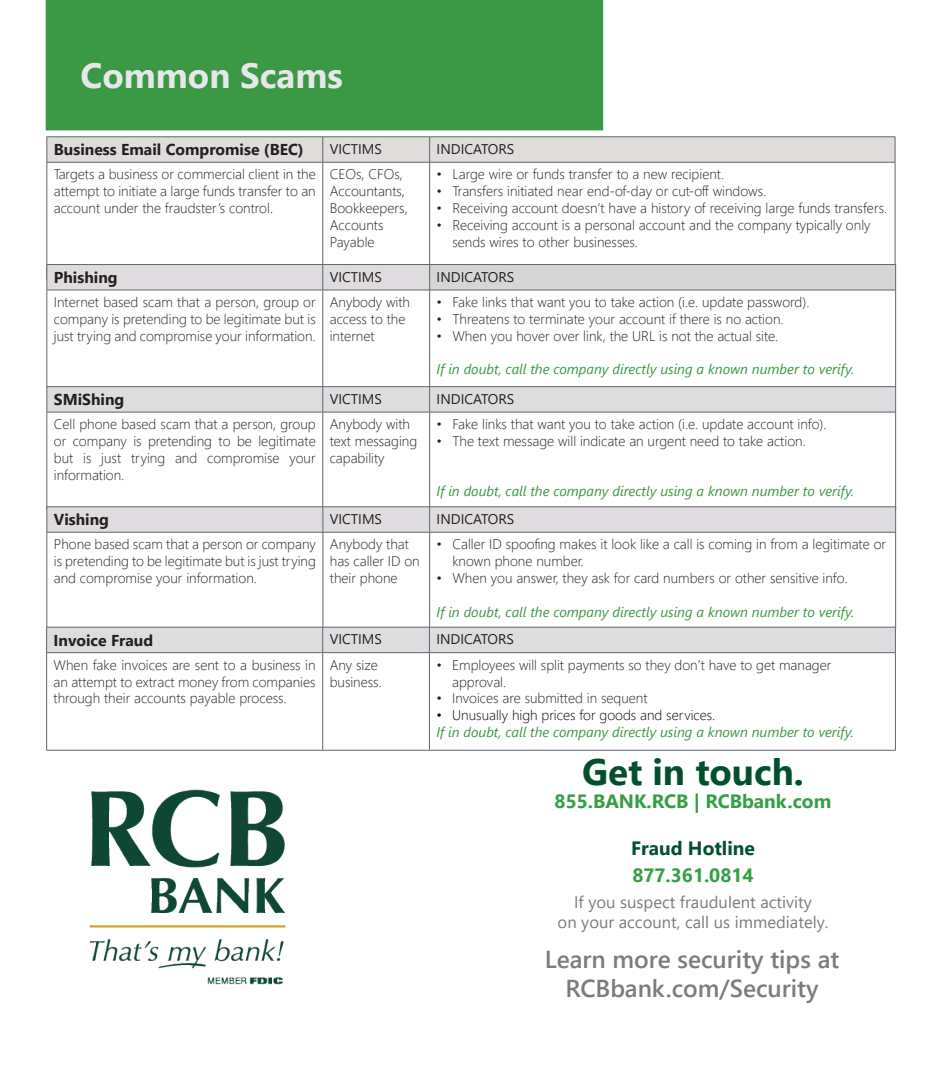
<style>
.page{position:relative;width:945px;height:1071px;background:#fff}
.page>*{position:absolute;margin:0;border:0;box-sizing:border-box;transform-origin:0 0}
.Justify_right{font:700 36.75px "Segoe UI";color:#00502e}
.t1{font:700 35px "Segoe UI";color:#e6e7e9}
.Justify_right-2{font:600 24.5px "Segoe UI";color:#7a7c81}
.t2{font:700 19.25px "Segoe UI";color:#369e47}
.t3{font:700 19.25px "Segoe UI";color:#00502e}
.t4{font:16.62px "Segoe UI";color:#7a7c81}
.t5{font:700 15.75px "Segoe UI";color:#231f20}
.t6{font:300 14px/16.8px "Segoe UI";color:#231f20}
.t7{font:italic 14px "Segoe UI";color:#3b9844}
.t8{font:14px "Segoe UI";color:#231f20}
.t9{font:300 14px "Segoe UI";color:#000}
</style>
<div class="page">
<hr style="left:47px;top:136px;width:276px;height:1px;background:#63656a">
<hr style="left:323px;top:136px;width:107px;height:1px;background:#63656a">
<hr style="left:430px;top:136px;width:465px;height:1px;background:#63656a">
<svg style="left:47px;top:137px;width:849px;height:25px;background:#dbd8d8"></svg>
<hr style="left:47px;top:162px;width:276px;height:1px;background:#63656a">
<hr style="left:47px;top:162px;width:1px;height:118px;background:#63656a">
<hr style="left:323px;top:162px;width:107px;height:1px;background:#63656a">
<hr style="left:322px;top:162px;width:1px;height:118px;background:#63656a">
<hr style="left:430px;top:162px;width:465px;height:1px;background:#63656a">
<hr style="left:429px;top:162px;width:1px;height:118px;background:#63656a">
<hr style="left:895px;top:162px;width:1px;height:118px;background:#63656a">
<div style="left:430px;top:265px;width:466px;height:25px;background:#d7d6d7"></div>
<hr style="left:47px;top:264px;width:276px;height:1px;background:#63656a">
<hr style="left:323px;top:264px;width:107px;height:1px;background:#63656a">
<hr style="left:430px;top:264px;width:466px;height:1px;background:#63656a">
<div style="left:47px;top:265px;width:383px;height:25px;background:#dedcde"></div>
<svg style="left:895px;top:265px;width:1px;height:25px"></svg>
<hr style="left:47px;top:290px;width:276px;height:1px;background:#63656a">
<hr style="left:47px;top:290px;width:1px;height:97px;background:#63656a">
<hr style="left:323px;top:290px;width:107px;height:1px;background:#63656a">
<hr style="left:322px;top:290px;width:1px;height:97px;background:#63656a">
<hr style="left:430px;top:290px;width:466px;height:1px;background:#63656a">
<hr style="left:429px;top:290px;width:1px;height:97px;background:#63656a">
<hr style="left:895px;top:290px;width:1px;height:97px;background:#63656a">
<hr style="left:47px;top:386px;width:276px;height:1px;background:#63656a">
<hr style="left:323px;top:386px;width:107px;height:1px;background:#63656a">
<hr style="left:430px;top:386px;width:466px;height:1px;background:#63656a">
<svg style="left:47px;top:387px;width:849px;height:25px;background:#dad9db"></svg>
<hr style="left:47px;top:412px;width:276px;height:1px;background:#63656a">
<hr style="left:47px;top:412px;width:1px;height:97px;background:#63656a">
<hr style="left:323px;top:412px;width:107px;height:1px;background:#63656a">
<hr style="left:322px;top:412px;width:1px;height:97px;background:#63656a">
<hr style="left:430px;top:412px;width:466px;height:1px;background:#63656a">
<hr style="left:429px;top:412px;width:1px;height:97px;background:#63656a">
<hr style="left:895px;top:412px;width:1px;height:97px;background:#63656a">
<hr style="left:47px;top:506px;width:276px;height:1px;background:#63656a">
<hr style="left:323px;top:506px;width:107px;height:1px;background:#63656a">
<hr style="left:430px;top:506px;width:466px;height:1px;background:#63656a">
<svg style="left:47px;top:507px;width:849px;height:25px;background:#dad8db"></svg>
<hr style="left:47px;top:532px;width:276px;height:1px;background:#63656a">
<hr style="left:47px;top:532px;width:1px;height:98px;background:#63656a">
<hr style="left:323px;top:532px;width:107px;height:1px;background:#63656a">
<hr style="left:323px;top:532px;width:1px;height:98px;background:#63656a">
<hr style="left:430px;top:532px;width:466px;height:1px;background:#63656a">
<hr style="left:429px;top:532px;width:1px;height:98px;background:#63656a">
<hr style="left:895px;top:532px;width:1px;height:98px;background:#63656a">
<div style="left:46px;top:627px;width:850px;height:25px;background:#dedcde"></div>
<hr style="left:46px;top:652px;width:277px;height:1px;background:#63656a">
<hr style="left:46px;top:653px;width:1px;height:97px;background:#63656a">
<hr style="left:323px;top:652px;width:106px;height:1px;background:#63656a">
<hr style="left:322px;top:653px;width:1px;height:97px;background:#63656a">
<hr style="left:429px;top:652px;width:467px;height:1px;background:#63656a">
<hr style="left:429px;top:653px;width:1px;height:97px;background:#63656a">
<hr style="left:895px;top:653px;width:1px;height:97px;background:#63656a">
<hr style="left:46px;top:750px;width:277px;height:1px;background:#63656a">
<hr style="left:323px;top:750px;width:106px;height:1px;background:#63656a">
<hr style="left:429px;top:750px;width:467px;height:1px;background:#63656a">
<div style="left:46px;top:0;width:557px;height:130px;background:#3b9844"></div>
<img style="left:89px;top:789px;width:197px;height:196px">
<p class="t1" style="left:81px;top:43px;width:264px">Common Scams</p>
<p class="t5" style="left:54px;top:135px;width:251px">Business Email Compromise (BEC)</p>
<p class="t8" style="left:330px;top:136px;width:54px">VICTIMS</p>
<p class="t8" style="left:437px;top:136px;width:79px">INDICATORS</p>
<p class="t6" style="left:54px;top:165px;width:263px;text-align:justify">Targets a business or commercial client in the attempt to initiate a large funds transfer to an account under the fraudster’s control.</p>
<p class="t6" style="left:330px;top:165px;width:80px">CEOs, CFOs,<br>Accountants,<br>Bookkeepers,<br>Accounts<br>Payable</p>
<p class="t6" style="left:437px;top:165px;width:289px">• Large wire or funds transfer to a new recipient.</p>
<p class="t6" style="left:437px;top:182px;width:331px">• Transfers initiated near end-of-day or cut-off windows.</p>
<p class="t6" style="left:437px;top:198px;width:452px">• Receiving account doesn’t have a history of receiving large funds transfers.</p>
<p class="t6" style="left:452px;top:215px;width:420px;text-indent:-16px">• Receiving account is a personal account and the company typically only sends wires to other businesses.</p>
<p class="t5" style="left:54px;top:263px;width:65px">Phishing</p>
<p class="t8" style="left:330px;top:264px;width:54px">VICTIMS</p>
<p class="t8" style="left:437px;top:264px;width:79px">INDICATORS</p>
<p class="t6" style="left:54px;top:292px;width:263px;text-align:justify">Internet based scam that a person, group or company is pretending to be legitimate but is just trying and compromise your information.</p>
<p class="t6" style="left:330px;top:292px;width:82px">Anybody with access to the internet</p>
<p class="t6" style="left:437px;top:292px;width:374px">• Fake links that want you to take action (i.e. update password).</p>
<p class="t6" style="left:437px;top:309px;width:348px">• Threatens to terminate your account if there is no action.</p>
<p class="t6" style="left:437px;top:326px;width:343px">• When you hover over link, the URL is not the actual site.</p>
<p class="t7" style="left:437px;top:356px;width:419px">If in doubt, call the company directly using a known number to verify.</p>
<p class="t5" style="left:54px;top:385px;width:72px">SMiShing</p>
<p class="t8" style="left:330px;top:386px;width:54px">VICTIMS</p>
<p class="t8" style="left:437px;top:386px;width:79px">INDICATORS</p>
<p class="t6" style="left:54px;top:415px;width:263px;text-align:justify">Cell phone based scam that a person, group or company is pretending to be legitimate but is just trying and compromise your information.</p>
<p class="t6" style="left:330px;top:415px;width:89px">Anybody with text messaging capability</p>
<p class="t6" style="left:437px;top:415px;width:391px">• Fake links that want you to take action (i.e. update account info).</p>
<p class="t6" style="left:437px;top:431px;width:371px">• The text message will indicate an urgent need to take action.</p>
<p class="t7" style="left:437px;top:478px;width:419px">If in doubt, call the company directly using a known number to verify.</p>
<p class="t5" style="left:54px;top:505px;width:57px">Vishing</p>
<p class="t8" style="left:330px;top:506px;width:54px">VICTIMS</p>
<p class="t8" style="left:437px;top:506px;width:79px">INDICATORS</p>
<p class="t6" style="left:54px;top:535px;width:264px;text-align:justify">Phone based scam that a person or company is pretending to be legitimate but is just trying and compromise your information.</p>
<p class="t6" style="left:330px;top:535px;width:91px">Anybody that has caller ID on their phone</p>
<p class="t6" style="left:452px;top:535px;width:435px;text-indent:-16px">• Caller ID spoofing makes it look like a call is coming in from a legitimate or known phone number.</p>
<p class="t6" style="left:437px;top:568px;width:413px">• When you answer, they ask for card numbers or other sensitive info.</p>
<p class="t7" style="left:437px;top:598px;width:419px">If in doubt, call the company directly using a known number to verify.</p>
<p class="t5" style="left:54px;top:625px;width:101px">Invoice Fraud</p>
<p class="t8" style="left:330px;top:626px;width:54px">VICTIMS</p>
<p class="t8" style="left:436px;top:626px;width:79px">INDICATORS</p>
<p class="t6" style="left:54px;top:655px;width:264px;text-align:justify">When fake invoices are sent to a business in an attempt to extract money from companies through their accounts payable process.</p>
<p class="t6" style="left:330px;top:655px;width:54px">Any size business.</p>
<p class="t6" style="left:452px;top:655px;width:381px;text-indent:-16px">• Employees will split payments so they don’t have to get manager approval.</p>
<p class="t6" style="left:436px;top:689px;width:213px">• Invoices are submitted in sequent</p>
<p class="t9" style="left:436px;top:702px;width:280px">• Unusually high prices for goods and services.</p>
<p class="t7" style="left:436px;top:719px;width:419px">If in doubt, call the company directly using a known number to verify.</p>
<p class="Justify_right" style="left:582px;top:738px;width:223px">Get in touch.</p>
<p class="t2" style="left:555px;top:783px;width:278px">855.BANK.RCB | RCBbank.com</p>
<p class="t3" style="left:631px;top:830px;width:125px">Fraud Hotline</p>
<p class="t2" style="left:632px;top:857px;width:123px">877.361.0814</p>
<p class="t4" style="left:574px;top:886px;width:239px">If you suspect fraudulent activity</p>
<p class="t4" style="left:558px;top:906px;width:272px">on your account, call us immediately.</p>
<p class="Justify_right-2" style="left:545px;top:936px;width:296px">Learn more security tips at</p>
<p class="Justify_right-2" style="left:565px;top:965px;width:255px">RCBbank.com/Security</p>
</div>
